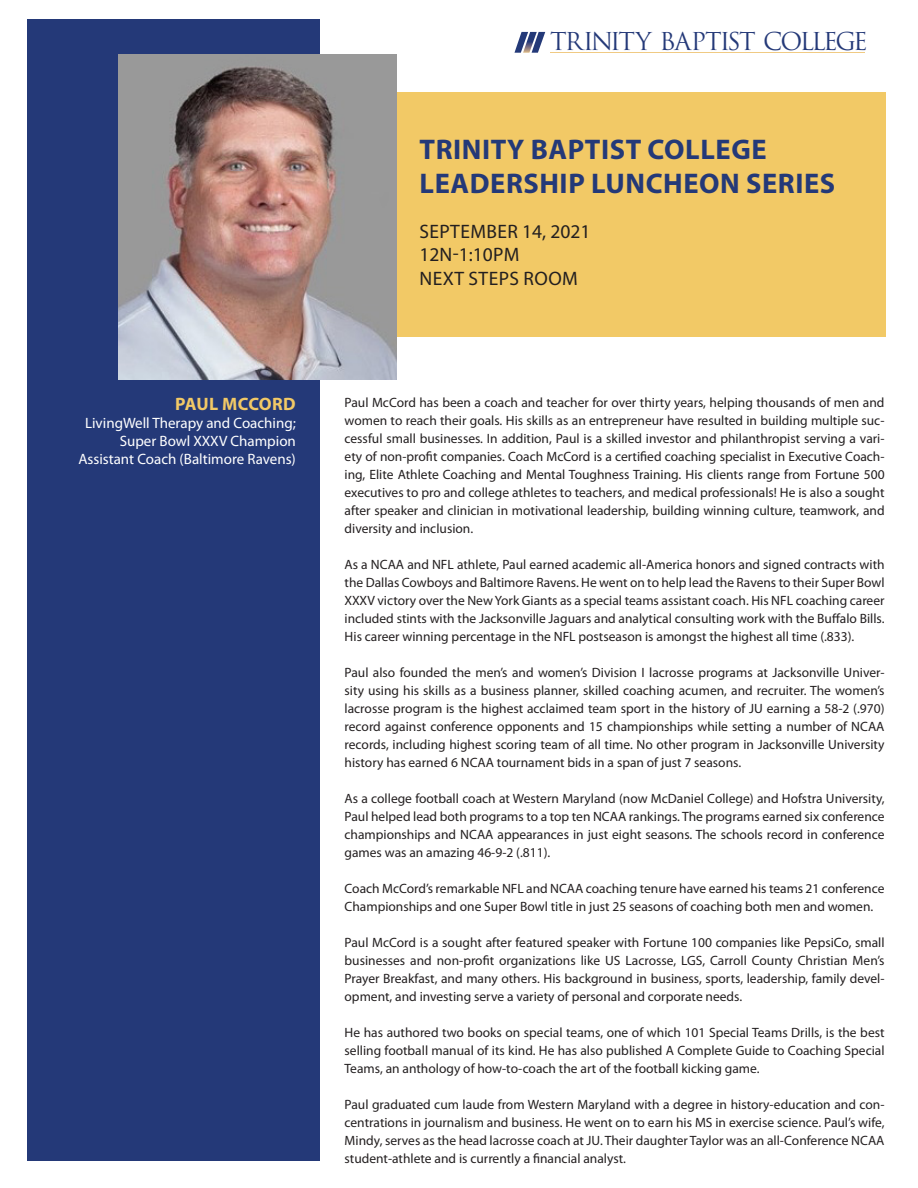
<style>
.page{position:relative;width:918px;height:1188px;background:#fff}
.page>*{position:absolute;margin:0;border:0;box-sizing:border-box;transform-origin:0 0}
.t1{font:700 28.5px "Myriad Pro";letter-spacing:.02em;color:#243978}
.t2{font:24px "Trajan Pro";letter-spacing:-.09em;color:#243978}
.t3{font:19.5px "Myriad Pro";letter-spacing:.02em;color:#231f20}
.t4{font:700 18px "Myriad Pro";letter-spacing:.005em;color:#f2c966}
.t5{font:15px "Myriad Pro";color:#fff}
.t6{font:13.5px/18px "Myriad Pro";color:#231f20;text-align:justify}
</style>
<div class="page">
<div style="left:27px;top:20px;width:292px;height:1141px;background:#243978"></div>
<div style="left:389px;top:93px;width:497px;height:244px;background:#f2c966"></div>
<img style="left:119px;top:54px;width:277px;height:325px">
<svg style="left:514px;top:32px;width:31px;height:21px"></svg>
<hr style="left:551px;top:52px;width:314px;height:1px;background:#f0ca83">
<p class="t4" style="left:175px;top:392px;width:122px">PAUL MCCORD</p>
<p class="t5" style="left:85px;top:414px;width:212px">LivingWell Therapy and Coaching;</p>
<p class="t5" style="left:120px;top:432px;width:178px">Super Bowl XXXV Champion</p>
<p class="t5" style="left:78px;top:450px;width:219px">Assistant Coach (Baltimore Ravens)</p>
<p class="t2" style="left:550px;top:26px;width:319px">TRINITY BAPTIST COLLEGE</p>
<p class="t1" style="left:420px;top:130px;width:348px">TRINITY BAPTIST COLLEGE</p>
<p class="t1" style="left:420px;top:165px;width:417px">LEADERSHIP LUNCHEON SERIES</p>
<p class="t3" style="left:420px;top:219px;width:172px">SEPTEMBER 14, 2021</p>
<p class="t3" style="left:419px;top:243px;width:102px">12N-1:10PM</p>
<p class="t3" style="left:420px;top:266px;width:160px">NEXT STEPS ROOM</p>
<p class="t6" style="left:345px;top:393px;width:542px">Paul McCord has been a coach and teacher for over thirty years, helping thousands of men and women to reach their goals. His skills as an entrepreneur have resulted in building multiple suc&shy;cessful small businesses. In addition, Paul is a skilled investor and philanthropist serving a vari&shy;ety of non-profit companies. Coach McCord is a certified coaching specialist in Executive Coach&shy;ing, Elite Athlete Coaching and Mental Toughness Training. His clients range from Fortune 500 executives to pro and college athletes to teachers, and medical professionals! He is also a sought after speaker and clinician in motivational leadership, building winning culture, teamwork, and diversity and inclusion.</p>
<p class="t6" style="left:345px;top:555px;width:542px">As a NCAA and NFL athlete, Paul earned academic all-America honors and signed contracts with the Dallas Cowboys and Baltimore Ravens. He went on to help lead the Ravens to their Super Bowl XXXV victory over the New York Giants as a special teams assistant coach. His NFL coaching career included stints with the Jacksonville Jaguars and analytical consulting work with the Buffalo Bills.<br>His career winning percentage in the NFL postseason is amongst the highest all time (.833).</p>
<p class="t6" style="left:345px;top:663px;width:542px">Paul also founded the men’s and women’s Division I lacrosse programs at Jacksonville Univer&shy;sity using his skills as a business planner, skilled coaching acumen, and recruiter. The women’s lacrosse program is the highest acclaimed team sport in the history of JU earning a 58-2 (.970) record against conference opponents and 15 championships while setting a number of NCAA records, including highest scoring team of all time. No other program in Jacksonville University history has earned 6 NCAA tournament bids in a span of just 7 seasons.</p>
<p class="t6" style="left:345px;top:789px;width:542px">As a college football coach at Western Maryland (now McDaniel College) and Hofstra University, Paul helped lead both programs to a top ten NCAA rankings. The programs earned six conference championships and NCAA appearances in just eight seasons. The schools record in conference games was an amazing 46-9-2 (.811).</p>
<p class="t6" style="left:345px;top:879px;width:541px">Coach McCord’s remarkable NFL and NCAA coaching tenure have earned his teams 21 conference<br>Championships and one Super Bowl title in just 25 seasons of coaching both men and women.</p>
<p class="t6" style="left:345px;top:933px;width:542px">Paul McCord is a sought after featured speaker with Fortune 100 companies like PepsiCo, small businesses and non-profit organizations like US Lacrosse, LGS, Carroll County Christian Men’s Prayer Breakfast, and many others. His background in business, sports, leadership, family devel&shy;opment, and investing serve a variety of personal and corporate needs.</p>
<p class="t6" style="left:345px;top:1023px;width:542px">He has authored two books on special teams, one of which 101 Special Teams Drills, is the best selling football manual of its kind. He has also published A Complete Guide to Coaching Special Teams, an anthology of how-to-coach the art of the football kicking game.</p>
<p class="t6" style="left:345px;top:1095px;width:542px">Paul graduated cum laude from Western Maryland with a degree in history-education and con&shy;centrations in journalism and business. He went on to earn his MS in exercise science. Paul’s wife, Mindy, serves as the head lacrosse coach at JU. Their daughter Taylor was an all-Conference NCAA student-athlete and is currently a financial analyst.</p>
</div>
